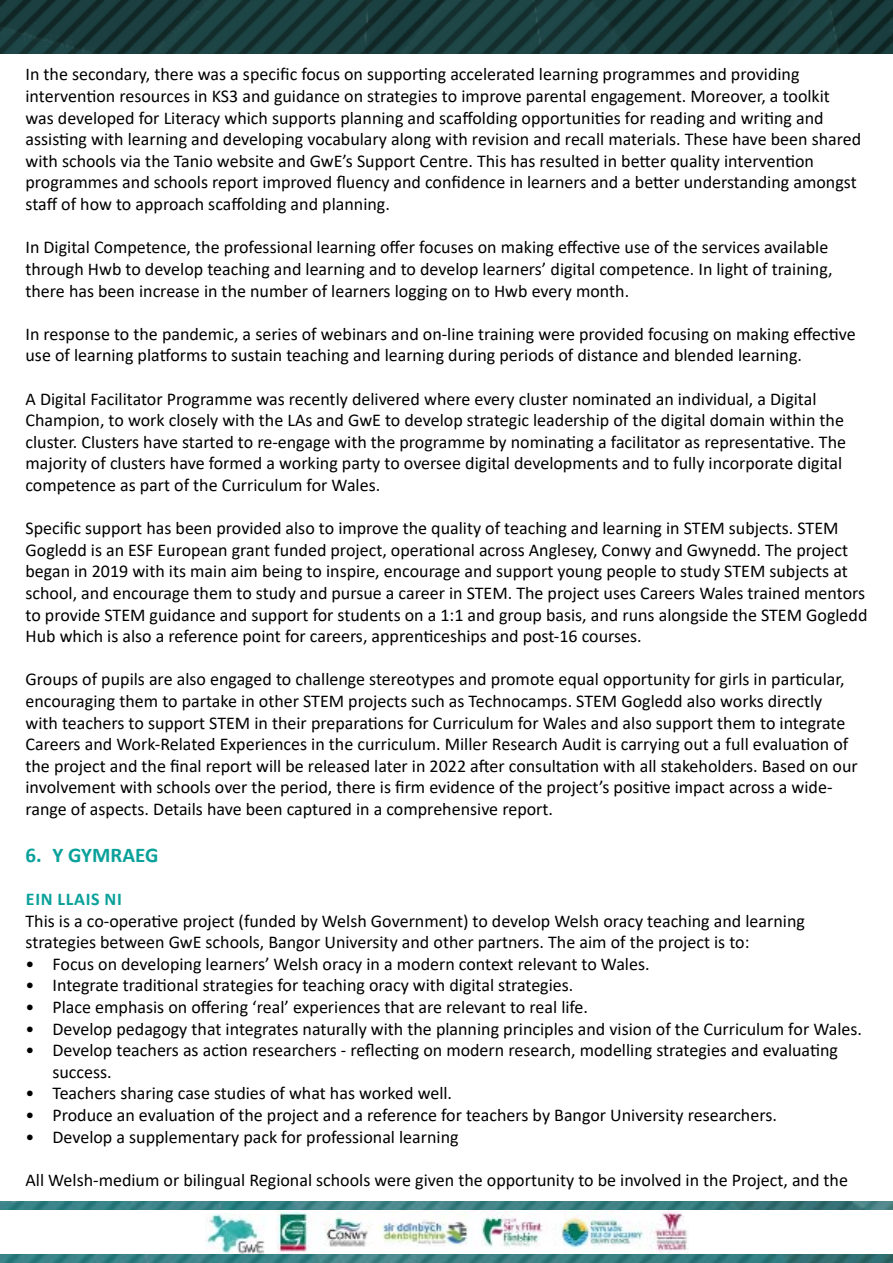
<style>
.page{position:relative;width:893px;height:1263px;background:#fff}
.page>*{position:absolute;margin:0;border:0;box-sizing:border-box;transform-origin:0 0}
.t1{font:700 21px "Calibri";color:#0aa19a}
.t2{font:18px/21.6px "Calibri";color:#000}
.t3{font:700 18px "Calibri";letter-spacing:.04em;color:#0aa19a}
</style>
<div class="page">
<img style="left:0;top:0;width:893px;height:53px">
<img style="left:0;top:1201px;width:893px;height:62px">
<div style="left:0;top:1210px;width:893px;height:44px;background:#fff"></div>
<img style="left:276px;top:1211px;width:412px;height:42px">
<img style="left:205px;top:1214px;width:60px;height:39px">
<p class="t2" style="left:26px;top:63px;width:837px">In the secondary, there was a specific focus on supporting accelerated learning programmes and providing intervention resources in KS3 and guidance on strategies to improve parental engagement. Moreover, a toolkit was developed for Literacy which supports planning and scaffolding opportunities for reading and writing and assisting with learning and developing vocabulary along with revision and recall materials. These have been shared with schools via the Tanio website and GwE’s Support Centre. This has resulted in better quality intervention programmes and schools report improved fluency and confidence in learners and a better understanding amongst staff of how to approach scaffolding and planning.</p>
<p class="t2" style="left:26px;top:236px;width:809px">In Digital Competence, the professional learning offer focuses on making effective use of the services available through Hwb to develop teaching and learning and to develop learners’ digital competence. In light of training, there has been increase in the number of learners logging on to Hwb every month.</p>
<p class="t2" style="left:26px;top:322px;width:832px">In response to the pandemic, a series of webinars and on-line training were provided focusing on making effective use of learning platforms to sustain teaching and learning during periods of distance and blended learning.</p>
<p class="t2" style="left:26px;top:387px;width:822px">A Digital Facilitator Programme was recently delivered where every cluster nominated an individual, a Digital Champion, to work closely with the LAs and GwE to develop strategic leadership of the digital domain within the cluster. Clusters have started to re-engage with the programme by nominating a facilitator as representative. The majority of clusters have formed a working party to oversee digital developments and to fully incorporate digital competence as part of the Curriculum for Wales.</p>
<p class="t2" style="left:26px;top:517px;width:843px">Specific support has been provided also to improve the quality of teaching and learning in STEM subjects. STEM Gogledd is an ESF European grant funded project, operational across Anglesey, Conwy and Gwynedd. The project began in 2019 with its main aim being to inspire, encourage and support young people to study STEM subjects at school, and encourage them to study and pursue a career in STEM. The project uses Careers Wales trained mentors to provide STEM guidance and support for students on a 1:1 and group basis, and runs alongside the STEM Gogledd Hub which is also a reference point for careers, apprenticeships and post-16 courses.</p>
<p class="t2" style="left:26px;top:668px;width:834px">Groups of pupils are also engaged to challenge stereotypes and promote equal opportunity for girls in particular, encouraging them to partake in other STEM projects such as Technocamps. STEM Gogledd also works directly with teachers to support STEM in their preparations for Curriculum for Wales and also support them to integrate Careers and Work-Related Experiences in the curriculum. Miller Research Audit is carrying out a full evaluation of the project and the final report will be released later in 2022 after consultation with all stakeholders. Based on our involvement with schools over the period, there is firm evidence of the project’s positive impact across a wide&shy;range of aspects. Details have been captured in a comprehensive report.</p>
<p class="t1" style="left:26px;top:840px;width:134px">6. Y GYMRAEG</p>
<p class="t3" style="left:26px;top:886px;width:98px">EIN LLAIS NI</p>
<p class="t2" style="left:26px;top:909px;width:781px">This is a co-operative project (funded by Welsh Government) to develop Welsh oracy teaching and learning strategies between GwE schools, Bangor University and other partners. The aim of the project is to:</p>
<p class="t2" style="left:26px;top:952px;width:626px">• Focus on developing learners’ Welsh oracy in a modern context relevant to Wales.</p>
<p class="t2" style="left:26px;top:974px;width:549px">• Integrate traditional strategies for teaching oracy with digital strategies.</p>
<p class="t2" style="left:26px;top:996px;width:564px">• Place emphasis on offering ‘real’ experiences that are relevant to real life.</p>
<p class="t2" style="left:26px;top:1017px;width:838px">• Develop pedagogy that integrates naturally with the planning principles and vision of the Curriculum for Wales.</p>
<p class="t2" style="left:53px;top:1039px;width:787px;text-indent:-27px">• Develop teachers as action researchers - reflecting on modern research, modelling strategies and evaluating success.</p>
<p class="t2" style="left:26px;top:1082px;width:428px">• Teachers sharing case studies of what has worked well.</p>
<p class="t2" style="left:26px;top:1104px;width:753px">• Produce an evaluation of the project and a reference for teachers by Bangor University researchers.</p>
<p class="t2" style="left:26px;top:1125px;width:435px">• Develop a supplementary pack for professional learning</p>
<p class="t2" style="left:26px;top:1168px;width:824px">All Welsh-medium or bilingual Regional schools were given the opportunity to be involved in the Project, and the</p>
</div>
